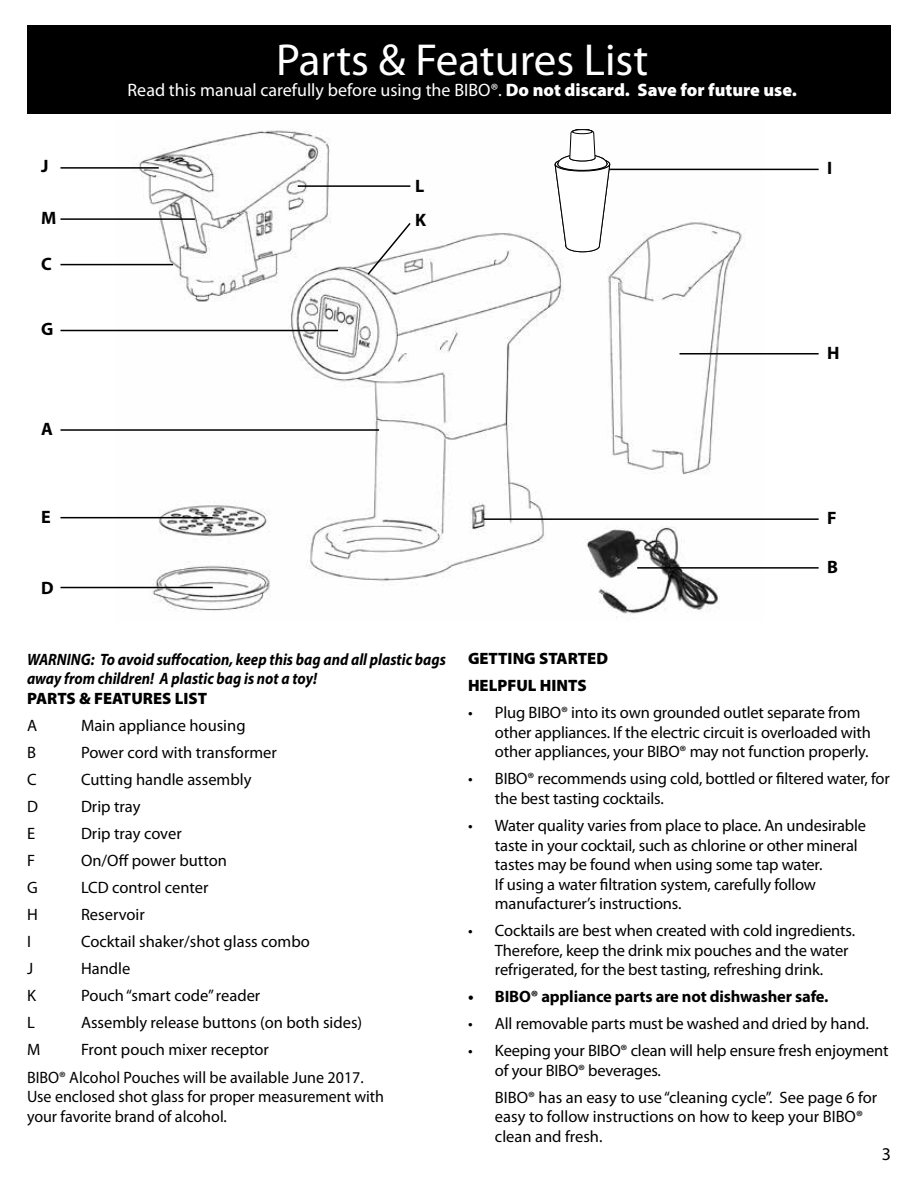
<style>
.page{position:relative;width:918px;height:1188px;background:#fff}
.page>*{position:absolute;margin:0;border:0;box-sizing:border-box;transform-origin:0 0}
.t1{font:45px "Myriad Pro";color:#fff}
.t2{font:18px "Myriad Pro";color:#fff}
.t3{font:700 18px/34.5px "Myriad Pro";color:#000}
.t4{font:18px "Myriad Pro";color:#000}
.t5{font:16.5px/19.5px "Myriad Pro";letter-spacing:-.01em;color:#000}
.t6{font:italic 700 16.5px/19.5px "Myriad Pro";color:#000;scale:.9 1}
.t7{font:900 16.5px/27px "Myriad Pro";color:#000}
.t8{font:700 16.5px "Myriad Pro";letter-spacing:-.01em;color:#000}
.s1{font-weight:900}
</style>
<div class="page">
<img style="left:116px;top:129px;width:648px;height:489px">
<div style="left:27px;top:25px;width:864px;height:89px;background:#000"></div>
<hr style="left:680px;top:353px;width:139px;height:2px;background:#000">
<hr style="left:298px;top:185px;width:112px;height:2px;background:#000">
<hr style="left:592px;top:169px;width:227px;height:1px;background:#000">
<hr style="left:637px;top:567px;width:182px;height:2px;background:#000">
<hr style="left:484px;top:518px;width:335px;height:2px;background:#000">
<hr style="left:60px;top:218px;width:135px;height:2px;background:#000">
<hr style="left:60px;top:264px;width:113px;height:1px;background:#000">
<hr style="left:60px;top:167px;width:99px;height:2px;background:#000">
<svg style="left:366px;top:221px;width:46px;height:55px"></svg>
<hr style="left:60px;top:517px;width:153px;height:1px;background:#000">
<hr style="left:60px;top:429px;width:319px;height:2px;background:#000">
<hr style="left:60px;top:330px;width:278px;height:1px;background:#000">
<hr style="left:60px;top:587px;width:153px;height:1px;background:#000">
<svg style="left:554px;top:129px;width:57px;height:125px"></svg>
<p class="t3" style="left:41px;top:149px;width:9px">J</p>
<p class="t3" style="left:41px;top:201px;width:17px">M</p>
<p class="t3" style="left:41px;top:247px;width:12px">C</p>
<p class="t3" style="left:41px;top:312px;width:14px">G</p>
<p class="t3" style="left:41px;top:411px;width:13px">A</p>
<p class="t3" style="left:41px;top:500px;width:11px">E</p>
<p class="t3" style="left:41px;top:571px;width:14px">D</p>
<h1 class="t1" style="left:276px;top:35px;width:374px">Parts &amp; Features List</h1>
<p class="t2" style="left:128px;top:80px;width:671px">Read this manual carefully before using the BIBO®. <span class="s1">Do not discard. Save for future use.</span></p>
<p class="t3" style="left:415px;top:169px;width:13px">L<br>K</p>
<p class="t3" style="left:827px;top:151px;width:7px">I</p>
<p class="t3" style="left:827px;top:336px;width:14px">H</p>
<p class="t3" style="left:827px;top:501px;width:11px">F</p>
<p class="t3" style="left:827px;top:550px;width:12px">B</p>
<p class="t6" style="left:27px;top:649px;width:467px">WARNING: To avoid suffocation, keep this bag and all plastic bags away from children! A plastic bag is not a toy!</p>
<p class="t7" style="left:27px;top:685px;width:182px">PARTS &amp; FEATURES LIST</p>
<p class="t5" style="left:27px;top:716px;width:12px">A</p>
<p class="t5" style="left:81px;top:716px;width:166px">Main appliance housing</p>
<p class="t5" style="left:27px;top:743px;width:10px">B</p>
<p class="t5" style="left:81px;top:743px;width:197px">Power cord with transformer</p>
<p class="t5" style="left:27px;top:770px;width:11px">C</p>
<p class="t5" style="left:81px;top:770px;width:172px">Cutting handle assembly</p>
<p class="t5" style="left:27px;top:797px;width:12px">D</p>
<p class="t5" style="left:81px;top:797px;width:61px">Drip tray</p>
<p class="t5" style="left:27px;top:824px;width:10px">E</p>
<p class="t5" style="left:81px;top:824px;width:102px">Drip tray cover</p>
<p class="t5" style="left:27px;top:851px;width:10px">F</p>
<p class="t5" style="left:81px;top:851px;width:147px">On/Off power button</p>
<p class="t5" style="left:27px;top:878px;width:12px">G</p>
<p class="t5" style="left:81px;top:878px;width:129px">LCD control center</p>
<p class="t5" style="left:27px;top:905px;width:12px">H</p>
<p class="t5" style="left:81px;top:905px;width:65px">Reservoir</p>
<p class="t5" style="left:27px;top:932px;width:5px">I</p>
<p class="t5" style="left:81px;top:932px;width:230px">Cocktail shaker/shot glass combo</p>
<p class="t5" style="left:27px;top:959px;width:8px">J</p>
<p class="t5" style="left:81px;top:959px;width:51px">Handle</p>
<p class="t5" style="left:27px;top:986px;width:10px">K</p>
<p class="t5" style="left:81px;top:986px;width:181px">Pouch “smart code” reader</p>
<p class="t5" style="left:27px;top:1013px;width:9px">L</p>
<p class="t5" style="left:81px;top:1013px;width:283px">Assembly release buttons (on both sides)</p>
<p class="t5" style="left:27px;top:1041px;width:15px">M</p>
<p class="t5" style="left:27px;top:1037px;width:338px;line-height:27px;text-indent:54px">Front pouch mixer receptor<br>BIBO® Alcohol Pouches will be available June 2017.</p>
<p class="t5" style="left:27px;top:1087px;width:359px">Use enclosed shot glass for proper measurement with your favorite brand of alcohol.</p>
<p class="t7" style="left:468px;top:645px;width:142px">GETTING STARTED<br>HELPFUL HINTS</p>
<p class="t5" style="left:495px;top:703px;width:378px;text-indent:-27px">• Plug BIBO® into its own grounded outlet separate from other appliances. If the electric circuit is overloaded with other appliances, your BIBO® may not function properly.</p>
<p class="t5" style="left:495px;top:770px;width:396px;text-indent:-27px">• BIBO® recommends using cold, bottled or filtered water, for the best tasting cocktails.</p>
<p class="t5" style="left:495px;top:816px;width:373px;text-indent:-27px">• Water quality varies from place to place. An undesirable taste in your cocktail, such as chlorine or other mineral tastes may be found when using some tap water.<br>If using a water filtration system, carefully follow manufacturer’s instructions.</p>
<p class="t5" style="left:495px;top:921px;width:362px;text-indent:-27px">• Cocktails are best when created with cold ingredients.<br>Therefore, keep the drink mix pouches and the water refrigerated, for the best tasting, refreshing drink.</p>
<p class="t8" style="left:468px;top:987px;width:362px">• BIBO® appliance parts are not dishwasher safe.</p>
<p class="t5" style="left:468px;top:1014px;width:402px">• All removable parts must be washed and dried by hand.</p>
<p class="t5" style="left:495px;top:1041px;width:395px;text-indent:-27px">• Keeping your BIBO® clean will help ensure fresh enjoyment of your BIBO® beverages.</p>
<p class="t5" style="left:495px;top:1088px;width:384px">BIBO® has an easy to use “cleaning cycle”. See page 6 for easy to follow instructions on how to keep your BIBO® clean and fresh.</p>
<p class="t4" style="left:882px;top:1144px;width:11px">3</p>
</div>
